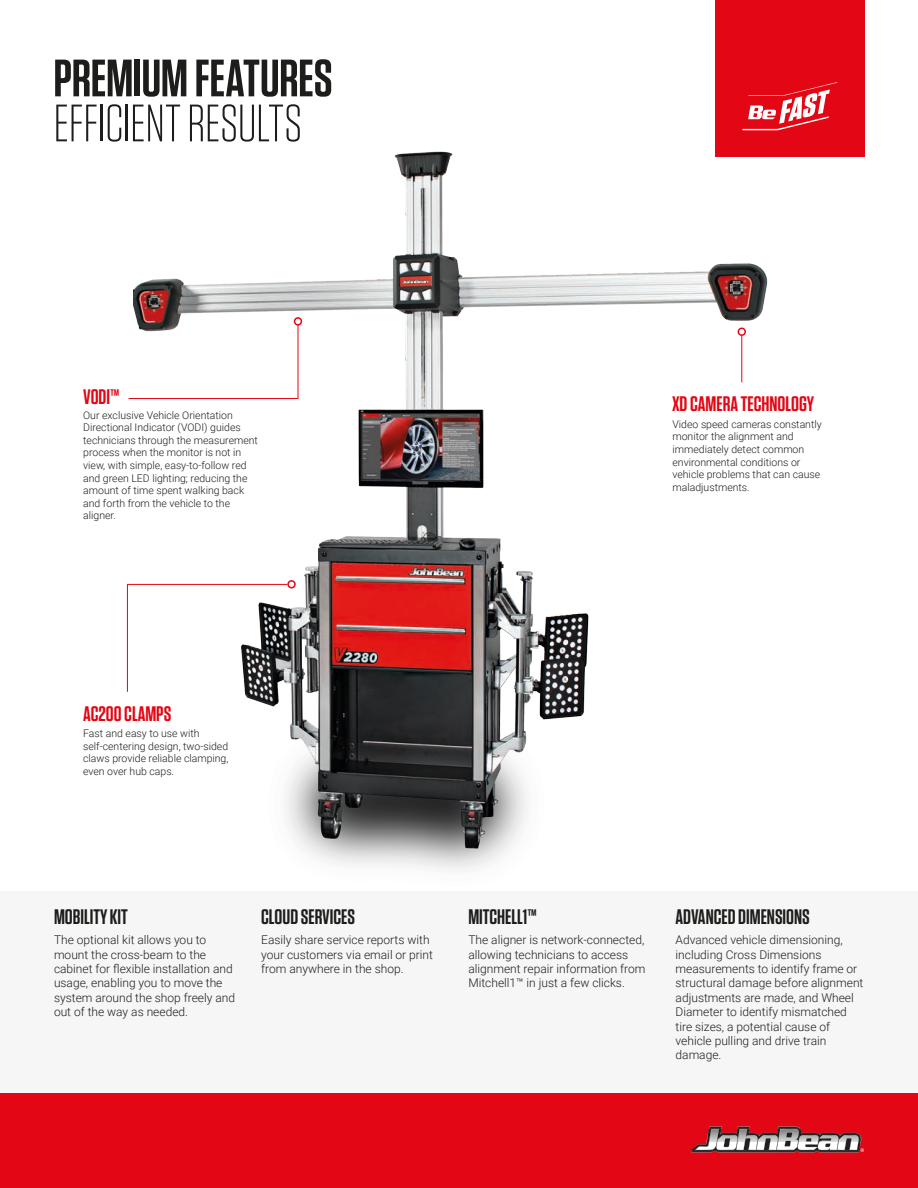
<style>
.page{position:relative;width:918px;height:1188px;background:#fff}
.page>*{position:absolute;margin:0;border:0;box-sizing:border-box;transform-origin:0 0}
.t1{font:300 52.5px "Tungsten";letter-spacing:-.01em;color:#1d1d1b}
.t2{font:600 52.5px "Tungsten";letter-spacing:-.005em;color:#1d1d1b}
.t3{font:600 21px "Tungsten";color:#1d1d1b}
.t4{font:600 21px "Tungsten";color:#e30614}
.t5{font:300 12px/14.4px "Roboto";color:#1d1d1b}
.t6{font:300 10.5px/12.6px "Roboto";color:#1d1d1b}
</style>
<div class="page">
<div style="left:0;top:891px;width:918px;height:203px;background:#f6f6f6"></div>
<div style="left:0;top:1094px;width:918px;height:94px;background:#e30614"></div>
<svg style="left:691px;top:1126px;width:173px;height:26px"></svg>
<img style="left:134px;top:151px;width:642px;height:719px">
<div style="left:715px;top:0;width:150px;height:156px;background:#e30614"></div>
<svg style="left:748px;top:82px;width:90px;height:14px"></svg>
<svg style="left:742px;top:90px;width:88px;height:40px"></svg>
<svg style="left:128px;top:315px;width:176px;height:84px"></svg>
<hr style="left:741px;top:333px;width:1px;height:49px;background:#e30614">
<svg style="left:737px;top:326px;width:11px;height:12px"></svg>
<svg style="left:127px;top:579px;width:171px;height:114px"></svg>
<p class="t2" style="left:53px;top:50px;width:281px">PREMIUM FEATURES</p>
<p class="t1" style="left:53px;top:96px;width:250px">EFFICIENT RESULTS</p>
<p class="t4" style="left:83px;top:385px;width:38px">VODI™</p>
<p class="t6" style="left:83px;top:408px;width:176px">Our exclusive Vehicle Orientation<br>Directional Indicator (VODI) guides technicians through the measurement process when the monitor is not in view, with simple, easy-to-follow red and green LED lighting; reducing the amount of time spent walking back and forth from the vehicle to the aligner.</p>
<p class="t4" style="left:83px;top:702px;width:90px">AC200 CLAMPS</p>
<p class="t6" style="left:83px;top:727px;width:147px">Fast and easy to use with self-centering design, two-sided claws provide reliable clamping, even over hub caps.</p>
<p class="t4" style="left:672px;top:393px;width:143px">XD CAMERA TECHNOLOGY</p>
<p class="t6" style="left:672px;top:417px;width:151px">Video speed cameras constantly monitor the alignment and immediately detect common environmental conditions or vehicle problems that can cause</p>
<p class="t6" style="left:672px;top:480px;width:79px">maladjustments.</p>
<p class="t3" style="left:54px;top:906px;width:75px">MOBILITY KIT</p>
<p class="t3" style="left:261px;top:906px;width:95px">CLOUD SERVICES</p>
<p class="t3" style="left:676px;top:906px;width:136px">ADVANCED DIMENSIONS</p>
<p class="t3" style="left:468px;top:906px;width:70px">MITCHELL1™</p>
<p class="t5" style="left:54px;top:932px;width:180px">The optional kit allows you to mount the cross-beam to the cabinet for flexible installation and</p>
<p class="t5" style="left:54px;top:975px;width:183px">usage, enabling you to move the system around the shop freely and out of the way as needed.</p>
<p class="t5" style="left:261px;top:932px;width:173px">Easily share service reports with your customers via email or print from anywhere in the shop.</p>
<p class="t5" style="left:468px;top:932px;width:179px">The aligner is network-connected, allowing technicians to access alignment repair information from Mitchell1™ in just a few clicks.</p>
<p class="t5" style="left:676px;top:932px;width:169px">Advanced vehicle dimensioning, including Cross Dimensions</p>
<p class="t5" style="left:676px;top:961px;width:189px">measurements to identify frame or structural damage before alignment adjustments are made, and Wheel<br>Diameter to identify mismatched tire sizes, a potential cause of vehicle pulling and drive train damage.</p>
</div>
